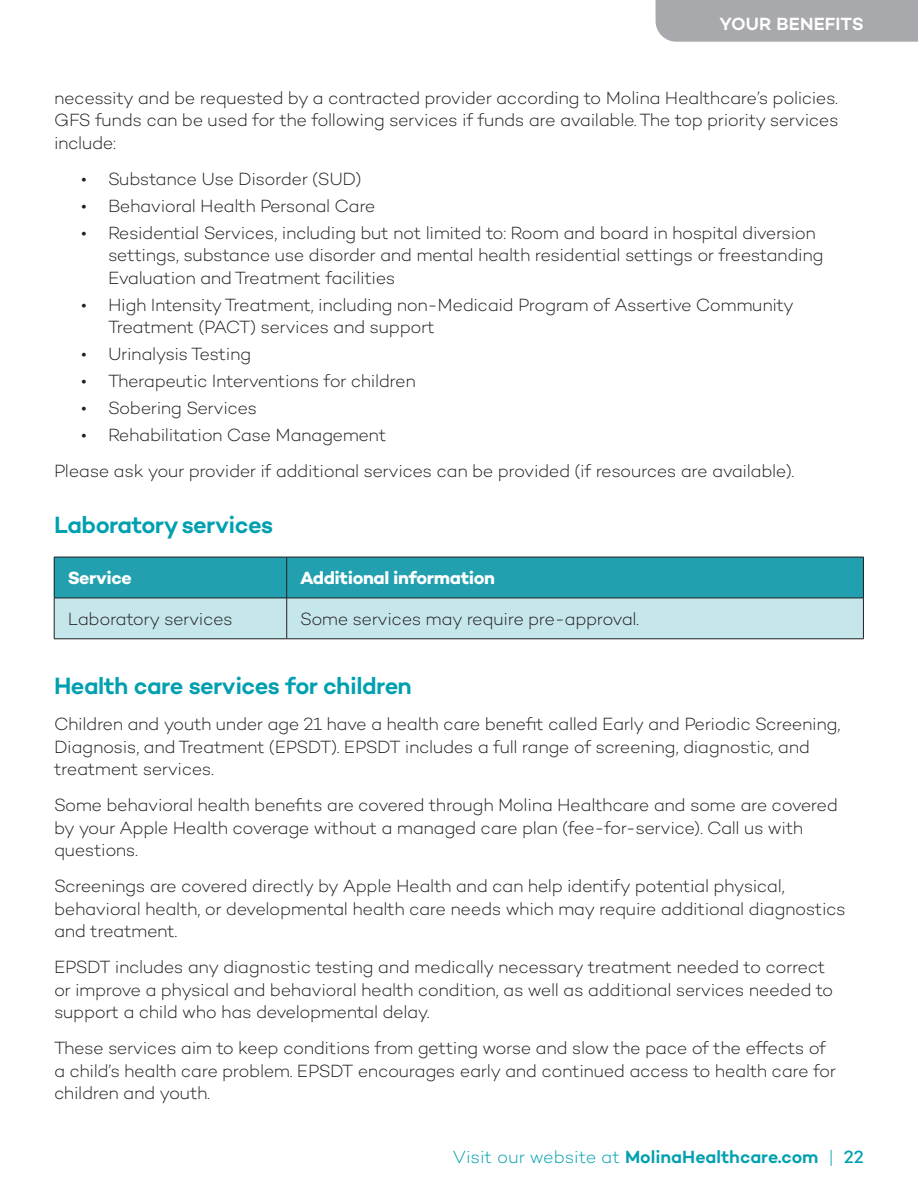
<style>
.page{position:relative;width:918px;height:1188px;background:#fff}
.page>*{position:absolute;margin:0;border:0;box-sizing:border-box;transform-origin:0 0}
.t1{font:600 24px "Campton";letter-spacing:-.02em;color:#00a0b0}
.t2{font:300 18px/22.5px "Campton";letter-spacing:-.02em;color:#231f20}
.t3{font:600 18px "Campton";color:#00a0b0}
.t4{font:700 18px "Campton";letter-spacing:-.02em;color:#fff}
.t5{font:600 18px "Campton";letter-spacing:.01em;color:#fff}
.s1{font-weight:300}
.s2{font-weight:500}
</style>
<div class="page">
<div style="left:656px;top:0;width:262px;height:42px;background:#a8a9ad"></div>
<div style="left:54px;top:557px;width:233px;height:41px;background:#22a0af"></div>
<div style="left:287px;top:557px;width:576px;height:41px;background:#22a0af"></div>
<div style="left:54px;top:598px;width:233px;height:41px;background:#c5e7ec"></div>
<div style="left:287px;top:598px;width:576px;height:41px;background:#c5e7ec"></div>
<hr style="left:54px;top:557px;width:233px;height:1px;background:#231f20">
<hr style="left:54px;top:557px;width:1px;height:41px;background:#231f20">
<hr style="left:287px;top:557px;width:577px;height:1px;background:#231f20">
<hr style="left:286px;top:557px;width:1px;height:41px;background:#231f20">
<hr style="left:863px;top:557px;width:1px;height:41px;background:#231f20">
<hr style="left:54px;top:598px;width:233px;height:1px;background:#231f20">
<hr style="left:54px;top:598px;width:1px;height:41px;background:#231f20">
<hr style="left:287px;top:598px;width:577px;height:1px;background:#231f20">
<hr style="left:286px;top:598px;width:1px;height:41px;background:#231f20">
<hr style="left:863px;top:598px;width:1px;height:41px;background:#231f20">
<hr style="left:54px;top:639px;width:233px;height:1px;background:#231f20">
<hr style="left:287px;top:639px;width:577px;height:1px;background:#231f20">
<p class="t5" style="left:720px;top:13px;width:146px">YOUR BENEFITS</p>
<p class="t2" style="left:54px;top:86px;width:786px;text-align:justify">necessity and be requested by a contracted provider according to Molina Healthcare’s policies.<br>GFS funds can be used for the following services if funds are available. The top priority services include:</p>
<p class="t2" style="left:81px;top:167px;width:282px">• Substance Use Disorder (SUD)</p>
<p class="t2" style="left:81px;top:194px;width:296px">• Behavioral Health Personal Care</p>
<p class="t2" style="left:108px;top:221px;width:717px;text-indent:-27px">• Residential Services, including but not limited to: Room and board in hospital diversion settings, substance use disorder and mental health residential settings or freestanding<br>Evaluation and Treatment facilities</p>
<p class="t2" style="left:108px;top:293px;width:688px;text-indent:-27px">• High Intensity Treatment, including non-Medicaid Program of Assertive Community<br>Treatment (PACT) services and support</p>
<p class="t2" style="left:81px;top:343px;width:172px">• Urinalysis Testing</p>
<p class="t2" style="left:81px;top:370px;width:336px">• Therapeutic Interventions for children</p>
<p class="t2" style="left:81px;top:397px;width:178px">• Sobering Services</p>
<p class="t2" style="left:81px;top:424px;width:307px">• Rehabilitation Case Management</p>
<p class="t2" style="left:54px;top:460px;width:742px">Please ask your provider if additional services can be provided (if resources are available).</p>
<h3 class="t1" style="left:54px;top:510px;width:221px">Laboratory services</h3>
<p class="t4" style="left:68px;top:567px;width:66px">Service</p>
<p class="t4" style="left:300px;top:567px;width:196px">Additional information</p>
<p class="t2" style="left:68px;top:608px;width:167px">Laboratory services</p>
<p class="t2" style="left:300px;top:608px;width:341px">Some services may require pre-approval.</p>
<h3 class="t1" style="left:54px;top:671px;width:360px">Health care services for children</h3>
<p class="t2" style="left:54px;top:712px;width:788px">Children and youth under age 21 have a health care benefit called Early and Periodic Screening,<br>Diagnosis, and Treatment (EPSDT). EPSDT includes a full range of screening, diagnostic, and treatment services.</p>
<p class="t2" style="left:54px;top:793px;width:786px">Some behavioral health benefits are covered through Molina Healthcare and some are covered by your Apple Health coverage without a managed care plan (fee-for-service). Call us with questions.</p>
<p class="t2" style="left:54px;top:874px;width:793px">Screenings are covered directly by Apple Health and can help identify potential physical, behavioral health, or developmental health care needs which may require additional diagnostics and treatment.</p>
<p class="t2" style="left:54px;top:955px;width:781px">EPSDT includes any diagnostic testing and medically necessary treatment needed to correct or improve a physical and behavioral health condition, as well as additional services needed to support a child who has developmental delay.</p>
<p class="t2" style="left:54px;top:1036px;width:783px">These services aim to keep conditions from getting worse and slow the pace of the effects of a child’s health care problem. EPSDT encourages early and continued access to health care for children and youth.</p>
<p class="t3" style="left:453px;top:1145px;width:413px"><span class="s1">Visit our website at</span> MolinaHealthcare.com <span class="s1">|</span> <span class="s2">22</span></p>
</div>
